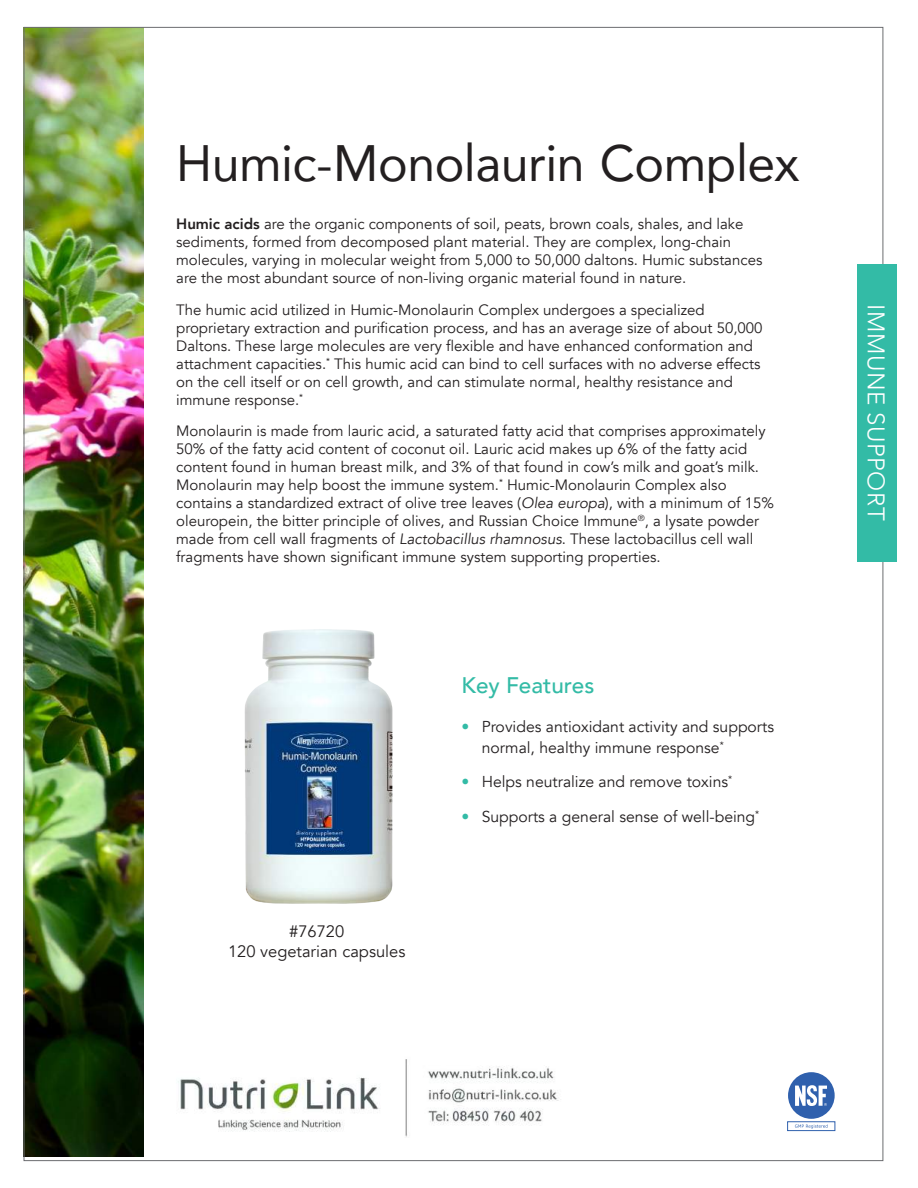
<style>
.page{position:relative;width:918px;height:1188px;background:#fff}
.page>*{position:absolute;margin:0;border:0;box-sizing:border-box;transform-origin:0 0}
.t1{font:51px "Avenir";letter-spacing:-.01em;color:#231f20}
.t2{font:300 24px "Avenir";letter-spacing:.02em;color:#fff}
.t3{font:500 22.5px "Avenir";color:#33bba6}
.t4{font:16.5px/19.8px "Avenir";color:#231f20;text-align:center}
.t5{font:15.75px/21px "Avenir";color:#231f20}
.t6{font:15px/18px "Avenir";color:#231f20}
.s1{font-weight:800}
.s2{font-style:italic}
.s3{color:#33bba6}
</style>
<div class="page">
<img style="left:244px;top:629px;width:149px;height:275px">
<div style="left:788px;top:1072px;width:47px;height:47px;background:#2f60ad;border-radius:50%"></div>
<div style="left:787px;top:1121px;width:48px;height:10px;border:1px solid #3061ad"></div>
<svg style="left:795px;top:1085px;width:32px;height:21px"></svg>
<svg style="left:795px;top:1124px;width:33px;height:5px"></svg>
<img style="left:26px;top:29px;width:118px;height:1128px">
<div style="left:858px;top:264px;width:39px;height:298px;background:#33bba6"></div>
<img style="left:178px;top:1059px;width:381px;height:78px">
<h1 class="t1" style="left:176px;top:122px;width:625px">Humic-Monolaurin Complex</h1>
<p class="t6" style="left:176px;top:216px;width:588px"><span class="s1">Humic acids</span> are the organic components of soil, peats, brown coals, shales, and lake sediments, formed from decomposed plant material. They are complex, long-chain molecules, varying in molecular weight from 5,000 to 50,000 daltons. Humic substances are the most abundant source of non-living organic material found in nature.</p>
<p class="t6" style="left:176px;top:301px;width:588px">The humic acid utilized in Humic-Monolaurin Complex undergoes a specialized proprietary extraction and purification process, and has an average size of about 50,000<br>Daltons. These large molecules are very flexible and have enhanced conformation and attachment capacities.<sup>*</sup> This humic acid can bind to cell surfaces with no adverse effects on the cell itself or on cell growth, and can stimulate normal, healthy resistance and immune response.<sup>*</sup></p>
<p class="t6" style="left:176px;top:423px;width:599px">Monolaurin is made from lauric acid, a saturated fatty acid that comprises approximately 50% of the fatty acid content of coconut oil. Lauric acid makes up 6% of the fatty acid content found in human breast milk, and 3% of that found in cow’s milk and goat’s milk.<br>Monolaurin may help boost the immune system.<sup>*</sup> Humic-Monolaurin Complex also contains a standardized extract of olive tree leaves (<span class="s2">Olea europa</span>), with a minimum of 15% oleuropein, the bitter principle of olives, and Russian Choice Immune<sup>®</sup>, a lysate powder made from cell wall fragments of <span class="s2">Lactobacillus rhamnosus</span>. These lactobacillus cell wall fragments have shown significant immune system supporting properties.</p>
<h3 class="t3" style="left:461px;top:666px;width:134px">Key Features</h3>
<p class="t4" style="left:228px;top:922px;width:179px">#76720<br>120 vegetarian capsules</p>
<p class="t5" style="left:482px;top:716px;width:294px;text-indent:-20px"><span class="s3">•</span> Provides antioxidant activity and supports normal, healthy immune response<sup>*</sup></p>
<p class="t5" style="left:461px;top:772px;width:272px"><span class="s3">•</span> Helps neutralize and remove toxins<sup>*</sup></p>
<p class="t5" style="left:461px;top:806px;width:299px"><span class="s3">•</span> Supports a general sense of well-being<sup>*</sup></p>
<h2 class="t2" style="left:890px;top:304px;width:218px;rotate:90deg">IMMUNE SUPPORT</h2>
</div>
